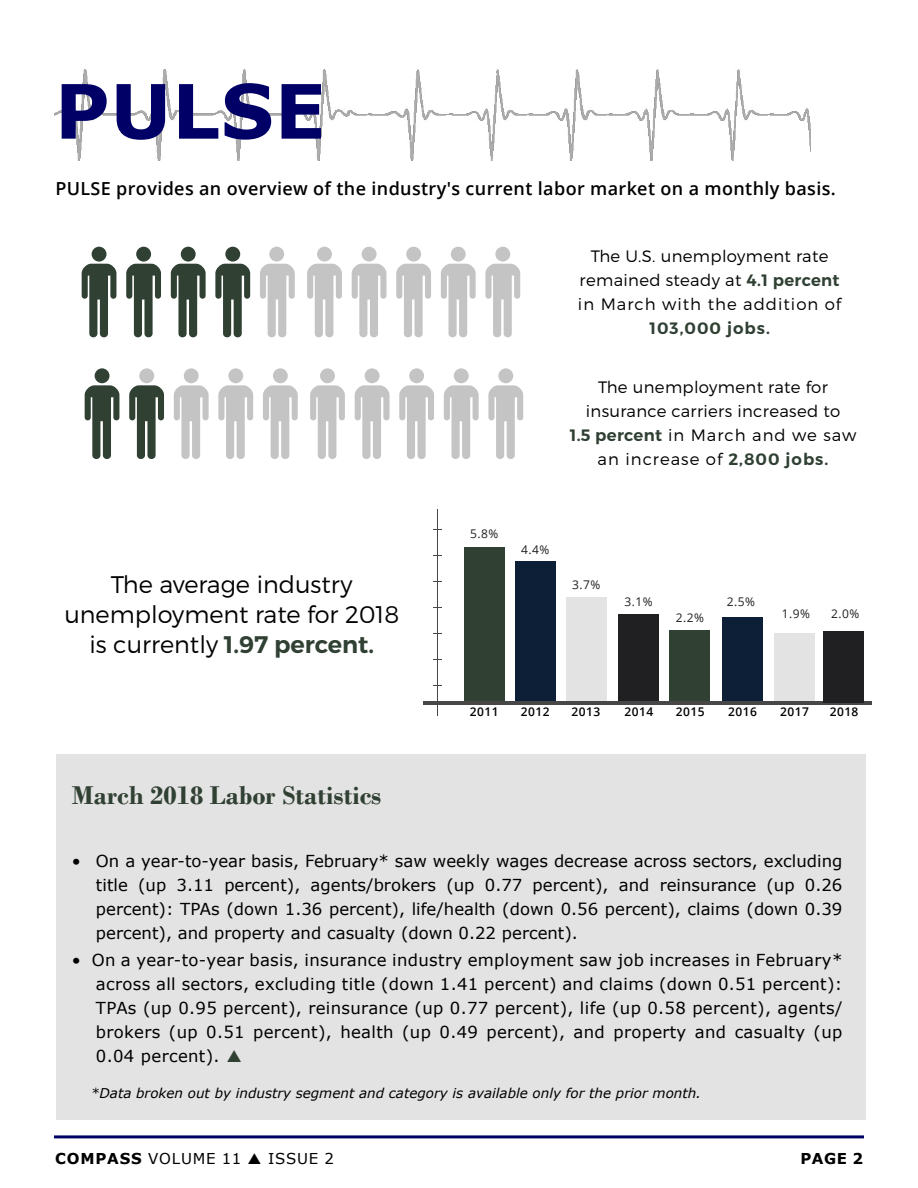
<style>
.page{position:relative;width:918px;height:1188px;background:#fff}
.page>*{position:absolute;margin:0;border:0;box-sizing:border-box;transform-origin:0 0}
.t1{font:700 75px "Verdana";letter-spacing:.01em;color:#006}
.t2{font:700 27px "Bodoni";color:#304033}
.t3{font:300 24px/30px "Montserrat";color:#000;text-align:center}
.t4{font:600 18px "Open Sans";letter-spacing:.02em;color:#000}
.t5{font:16.5px/24px "Verdana";letter-spacing:.01em;color:#000;text-align:justify}
.t6{font:300 16.5px/24px "Montserrat";letter-spacing:.02em;color:#000;text-align:center}
.t7{font:600 16.5px "Montserrat";letter-spacing:.06em;color:#304033}
.t8{font:15px "Verdana";letter-spacing:.055em;color:#000}
.t9{font:700 15px "Verdana";color:#000}
.t10{font:italic 13.5px "Verdana";color:#000}
.t11{font:600 12px "Open Sans";letter-spacing:.04em;color:#000}
.t12{font:12px "Open Sans";color:#202022}
.s1{font-weight:600;color:#304033}
.s2{font-weight:700}
</style>
<div class="page">
<div style="left:56px;top:755px;width:809px;height:365px;background:#e4e3e3"></div>
<img style="left:55px;top:69px;width:756px;height:91px">
<div style="left:464px;top:547px;width:41px;height:155px;background:#304033"></div>
<div style="left:515px;top:561px;width:41px;height:141px;background:#0d1f37"></div>
<div style="left:566px;top:597px;width:41px;height:105px;background:#e4e3e3"></div>
<div style="left:618px;top:614px;width:41px;height:88px;background:#202022"></div>
<hr style="left:437px;top:510px;width:1px;height:206px;background:#474747">
<div style="left:670px;top:630px;width:40px;height:72px;background:#304033"></div>
<div style="left:722px;top:617px;width:41px;height:85px;background:#0d1f37"></div>
<div style="left:774px;top:634px;width:41px;height:69px;background:#e4e3e3"></div>
<hr style="left:424px;top:702px;width:448px;height:3px;background:#474747">
<hr style="left:54px;top:1135px;width:810px;height:3px;background:#006">
<div style="left:92px;top:247px;width:15px;height:15px;background:#304033;border-radius:50%"></div>
<svg style="left:82px;top:264px;width:34px;height:73px"></svg>
<div style="left:136px;top:247px;width:15px;height:15px;background:#304033;border-radius:50%"></div>
<svg style="left:126px;top:264px;width:35px;height:73px"></svg>
<div style="left:181px;top:247px;width:15px;height:15px;background:#304033;border-radius:50%"></div>
<svg style="left:171px;top:264px;width:35px;height:73px"></svg>
<div style="left:225px;top:247px;width:15px;height:15px;background:#304033;border-radius:50%"></div>
<svg style="left:215px;top:264px;width:35px;height:73px"></svg>
<svg style="left:260px;top:264px;width:35px;height:73px"></svg>
<div style="left:317px;top:247px;width:15px;height:15px;background:#c4c4c4;border-radius:50%"></div>
<svg style="left:307px;top:264px;width:35px;height:73px"></svg>
<div style="left:362px;top:247px;width:15px;height:15px;background:#c4c4c4;border-radius:50%"></div>
<svg style="left:352px;top:264px;width:34px;height:73px"></svg>
<div style="left:406px;top:247px;width:15px;height:15px;background:#c4c4c4;border-radius:50%"></div>
<svg style="left:396px;top:264px;width:35px;height:73px"></svg>
<div style="left:451px;top:247px;width:15px;height:15px;background:#c4c4c4;border-radius:50%"></div>
<svg style="left:441px;top:264px;width:35px;height:73px"></svg>
<div style="left:495px;top:247px;width:15px;height:15px;background:#c4c4c4;border-radius:50%"></div>
<svg style="left:485px;top:264px;width:35px;height:73px"></svg>
<div style="left:95px;top:368px;width:15px;height:15px;background:#304033;border-radius:50%"></div>
<svg style="left:85px;top:385px;width:34px;height:74px"></svg>
<svg style="left:129px;top:385px;width:35px;height:74px"></svg>
<svg style="left:174px;top:385px;width:35px;height:74px"></svg>
<div style="left:228px;top:368px;width:15px;height:15px;background:#c4c4c4;border-radius:50%"></div>
<svg style="left:218px;top:385px;width:35px;height:74px"></svg>
<div style="left:273px;top:368px;width:15px;height:15px;background:#c4c4c4;border-radius:50%"></div>
<svg style="left:263px;top:385px;width:35px;height:74px"></svg>
<div style="left:320px;top:368px;width:15px;height:15px;background:#c4c4c4;border-radius:50%"></div>
<svg style="left:310px;top:385px;width:35px;height:74px"></svg>
<div style="left:365px;top:368px;width:15px;height:15px;background:#c4c4c4;border-radius:50%"></div>
<svg style="left:355px;top:385px;width:34px;height:74px"></svg>
<div style="left:409px;top:368px;width:15px;height:15px;background:#c4c4c4;border-radius:50%"></div>
<svg style="left:399px;top:385px;width:35px;height:74px"></svg>
<div style="left:454px;top:368px;width:15px;height:15px;background:#c4c4c4;border-radius:50%"></div>
<svg style="left:444px;top:385px;width:35px;height:74px"></svg>
<div style="left:498px;top:368px;width:15px;height:15px;background:#c4c4c4;border-radius:50%"></div>
<svg style="left:488px;top:385px;width:35px;height:74px"></svg>
<div style="left:269px;top:247px;width:15px;height:15px;background:#c4c4c4;border-radius:50%"></div>
<div style="left:184px;top:368px;width:15px;height:15px;background:#c4c4c4;border-radius:50%"></div>
<div style="left:139px;top:368px;width:15px;height:15px;background:#c4c4c4;border-radius:50%"></div>
<div style="left:823px;top:632px;width:41px;height:71px;background:#202022"></div>
<h1 class="t1" style="left:55px;top:58px;width:273px">PULSE</h1>
<p class="t4" style="left:55px;top:177px;width:782px">PULSE provides an overview of the industry's current labor market on a monthly basis.</p>
<p class="t6" style="left:578px;top:244px;width:265px">The U.S. unemployment rate remained steady at <span class="s1">4.1 percent </span>in March with the addition of</p>
<p class="t7" style="left:649px;top:318px;width:122px">103,000 jobs.</p>
<h3 class="t3" style="left:64px;top:569px;width:336px">The average industry unemployment rate for 2018 is currently <span class="s1">1.97 percent.</span></h3>
<h2 class="t2" style="left:72px;top:779px;width:311px">March 2018 Labor Statistics</h2>
<p class="t6" style="left:570px;top:374px;width:288px">The unemployment rate for insurance carriers increased to<br><span class="s1">1.5 percent</span> in March and we saw an increase of <span class="s1">2,800 jobs.</span></p>
<p class="t12" style="left:470px;top:526px;width:30px">5.8%</p>
<p class="t12" style="left:521px;top:541px;width:30px">4.4%</p>
<p class="t12" style="left:572px;top:576px;width:30px">3.7%</p>
<p class="t12" style="left:625px;top:594px;width:30px">3.1%</p>
<p class="t12" style="left:676px;top:610px;width:30px">2.2%</p>
<p class="t12" style="left:727px;top:593px;width:30px">2.5%</p>
<p class="t12" style="left:782px;top:606px;width:30px">1.9%</p>
<p class="t12" style="left:831px;top:606px;width:30px">2.0%</p>
<p class="t11" style="left:470px;top:704px;width:30px">2011</p>
<p class="t11" style="left:521px;top:704px;width:30px">2012</p>
<p class="t11" style="left:572px;top:704px;width:30px">2013</p>
<p class="t11" style="left:625px;top:704px;width:30px">2014</p>
<p class="t11" style="left:676px;top:704px;width:30px">2015</p>
<p class="t11" style="left:728px;top:704px;width:30px">2016</p>
<p class="t11" style="left:780px;top:704px;width:30px">2017</p>
<p class="t11" style="left:830px;top:704px;width:30px">2018</p>
<p class="t5" style="left:96px;top:849px;width:748px;text-indent:-24px">• On a year-to-year basis, February* saw weekly wages decrease across sectors, excluding title (up 3.11 percent), agents/brokers (up 0.77 percent), and reinsurance (up 0.26 percent): TPAs (down 1.36 percent), life/health (down 0.56 percent), claims (down 0.39 percent), and property and casualty (down 0.22 percent).</p>
<p class="t5" style="left:96px;top:948px;width:748px;text-indent:-24px">• On a year-to-year basis, insurance industry employment saw job increases in February* across all sectors, excluding title (down 1.41 percent) and claims (down 0.51 percent):<br>TPAs (up 0.95 percent), reinsurance (up 0.77 percent), life (up 0.58 percent), agents/ brokers (up 0.51 percent), health (up 0.49 percent), and property and casualty (up 0.04 percent).</p>
<p class="t10" style="left:91px;top:1084px;width:612px">*Data broken out by industry segment and category is available only for the prior month.</p>
<p class="t8" style="left:55px;top:1148px;width:188px"><span class="s2">COMPASS</span> VOLUME 11</p>
<p class="t8" style="left:268px;top:1148px;width:68px">ISSUE 2</p>
<p class="t9" style="left:800px;top:1148px;width:64px">PAGE 2</p>
</div>
